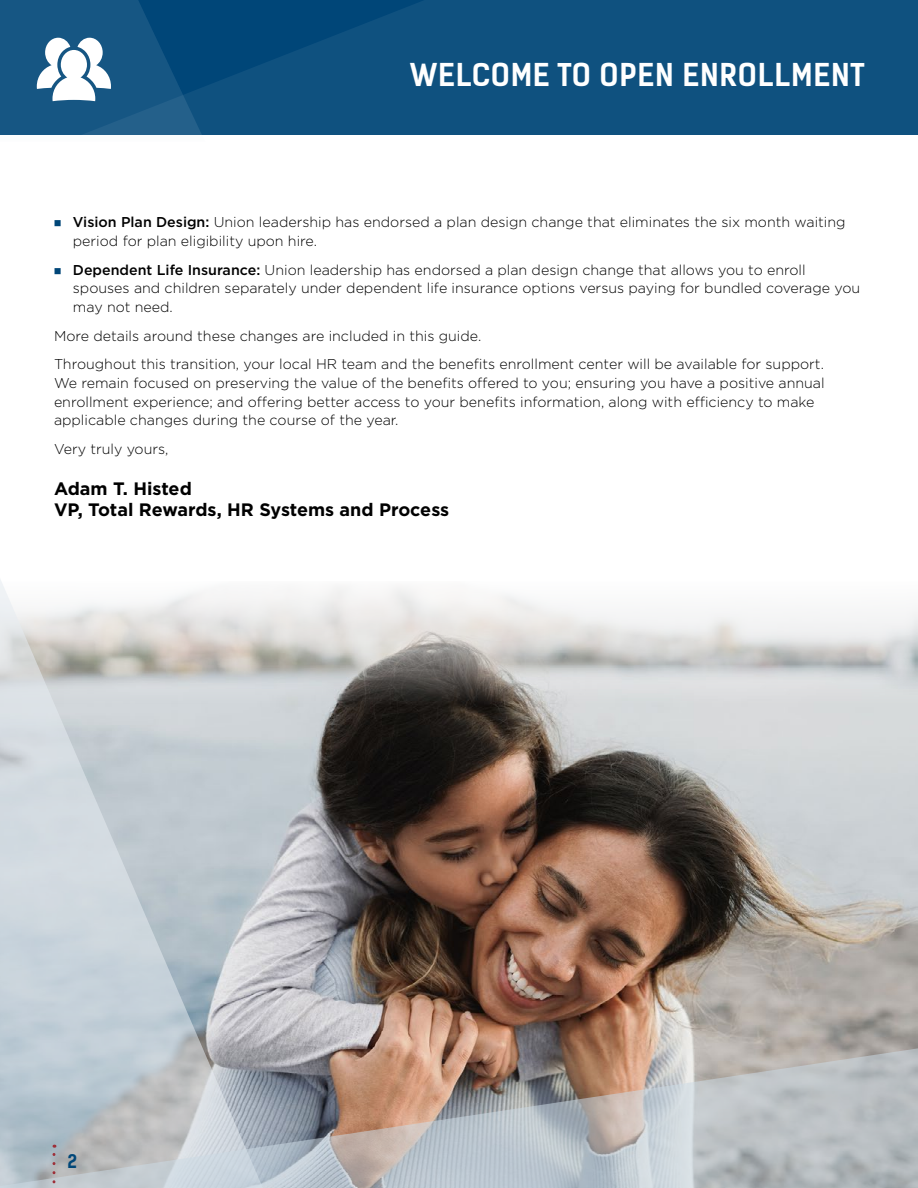
<style>
.page{position:relative;width:918px;height:1188px;background:#fff}
.page>*{position:absolute;margin:0;border:0;box-sizing:border-box;transform-origin:0 0}
.t1{font:700 30px "Kelson Sans";letter-spacing:.025em;color:#fff}
.t2{font:700 18px/21.6px "Gotham";color:#000}
.t3{font:700 18px "Kelson Sans";color:#004678}
.t4{font:300 14.25px/18.8px "Gotham";color:#000}
.s1{font-weight:500}
</style>
<div class="page">
<svg style="left:205px;top:0;width:713px;height:135px;background:#0d4f7e"></svg>
<svg style="left:0;top:0;width:205px;height:135px;background:#2c668f"></svg>
<img style="left:269px;top:586px;width:649px;height:462px">
<svg style="left:0;top:580px;width:269px;height:468px;background:#cbd1d6"></svg>
<svg style="left:917px;top:791px;width:1px;height:257px"></svg>
<svg style="left:0;top:1048px;width:918px;height:140px;background:#b4b4b5"></svg>
<svg style="left:52px;top:1145px;width:3px;height:43px"></svg>
<h1 class="t1" style="left:410px;top:56px;width:456px">WELCOME TO OPEN ENROLLMENT</h1>
<p class="t4" style="left:73px;top:213px;width:774px"><span class="s1">Vision Plan Design:</span> Union leadership has endorsed a plan design change that eliminates the six month waiting period for plan eligibility upon hire.</p>
<p class="t4" style="left:73px;top:260px;width:789px"><span class="s1">Dependent Life Insurance:</span> Union leadership has endorsed a plan design change that allows you to enroll spouses and children separately under dependent life insurance options versus paying for bundled coverage you may not need.</p>
<p class="t4" style="left:54px;top:321px;width:771px;line-height:28.5px">More details around these changes are included in this guide.<br>Throughout this transition, your local HR team and the benefits enrollment center will be available for support.</p>
<p class="t4" style="left:54px;top:373px;width:772px">We remain focused on preserving the value of the benefits offered to you; ensuring you have a positive annual enrollment experience; and offering better access to your benefits information, along with efficiency to make applicable changes during the course of the year.</p>
<p class="t4" style="left:54px;top:439px;width:116px">Very truly yours,</p>
<p class="t2" style="left:54px;top:478px;width:397px">Adam T. Histed<br>VP, Total Rewards, HR Systems and Process</p>
<p class="t3" style="left:67px;top:1150px;width:11px">2</p>
</div>
